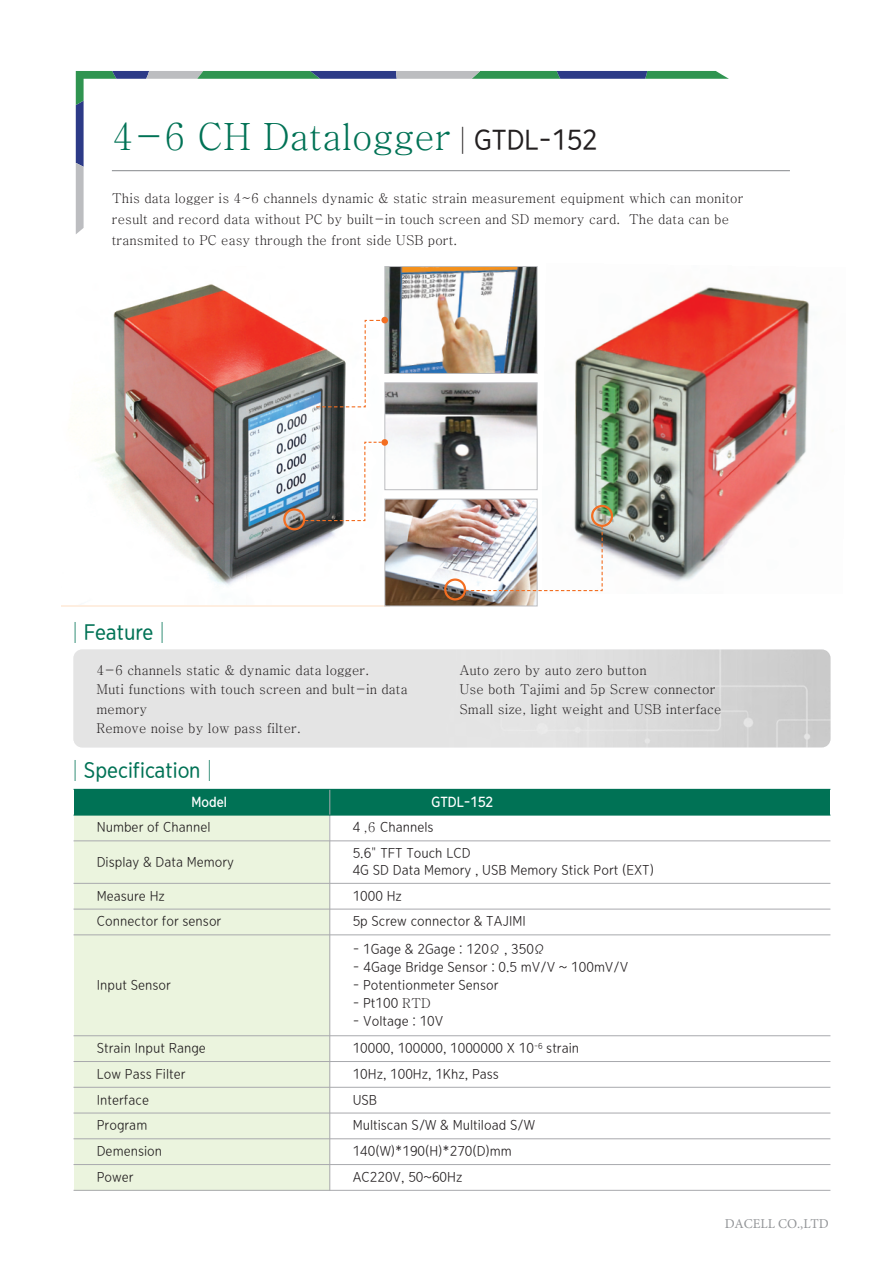
<style>
.page{position:relative;width:893px;height:1263px;background:#fff}
.page>*{position:absolute;margin:0;border:0;box-sizing:border-box;transform-origin:0 0}
.t1{font:500 37.5px "Adobe Myungjo Std";color:#007255;scale:.95 1}
.t2{font:21px "Everyday Gothic R";color:#007255;scale:.95 1}
.t3{font:13.5px/17.9px "Everyday Gothic L";color:#231f20;scale:.95 1}
.t4{font:500 13.5px/19.5px "Adobe Myungjo Std";color:#231f20;scale:.95 1}
.t5{font:13.5px "Everyday Gothic B";color:#fff;scale:.95 1}
.t6{font:13.5px "Minion Pro";color:#939598}
.s1{font-family:"Everyday Gothic R";font-weight:400;font-size:27px;color:#231f20}
.s2{font-family:"Adobe Myungjo Std";font-weight:500}
</style>
<div class="page">
<img style="left:92px;top:284px;width:298px;height:302px">
<img style="left:574px;top:287px;width:259px;height:295px">
<div style="left:74px;top:789px;width:256px;height:26px;background:#007255"></div>
<div style="left:330px;top:789px;width:250px;height:26px;background:#007255"></div>
<div style="left:580px;top:789px;width:250px;height:26px;background:#007255"></div>
<div style="left:74px;top:815px;width:256px;height:26px;background:#ebf4de"></div>
<div style="left:74px;top:841px;width:256px;height:42px;background:#ebf4de"></div>
<div style="left:74px;top:883px;width:256px;height:26px;background:#ebf4de"></div>
<div style="left:74px;top:909px;width:256px;height:26px;background:#ebf4de"></div>
<div style="left:74px;top:935px;width:256px;height:101px;background:#ebf4de"></div>
<div style="left:74px;top:1036px;width:256px;height:25px;background:#ebf4de"></div>
<div style="left:74px;top:1061px;width:256px;height:26px;background:#ebf4de"></div>
<div style="left:74px;top:1087px;width:256px;height:26px;background:#ebf4de"></div>
<div style="left:74px;top:1113px;width:256px;height:26px;background:#ebf4de"></div>
<div style="left:74px;top:1139px;width:256px;height:25px;background:#ebf4de"></div>
<div style="left:74px;top:1164px;width:256px;height:27px;background:#ebf4de"></div>
<hr style="left:329px;top:789px;width:1px;height:402px;background:#a8a9ad">
<hr style="left:74px;top:789px;width:756px;height:1px;background:#007255">
<hr style="left:74px;top:815px;width:756px;height:1px;background:#007255">
<hr style="left:74px;top:840px;width:756px;height:1px;background:#a8a9ad">
<hr style="left:74px;top:883px;width:756px;height:1px;background:#a8a9ad">
<hr style="left:74px;top:909px;width:756px;height:1px;background:#a8a9ad">
<hr style="left:74px;top:934px;width:756px;height:1px;background:#a8a9ad">
<hr style="left:74px;top:1035px;width:756px;height:1px;background:#a8a9ad">
<hr style="left:74px;top:1061px;width:756px;height:1px;background:#a8a9ad">
<hr style="left:74px;top:1087px;width:756px;height:1px;background:#a8a9ad">
<hr style="left:74px;top:1113px;width:756px;height:1px;background:#a8a9ad">
<hr style="left:74px;top:1138px;width:756px;height:1px;background:#a8a9ad">
<hr style="left:74px;top:1164px;width:756px;height:1px;background:#a8a9ad">
<hr style="left:74px;top:1190px;width:756px;height:1px;background:#a8a9ad">
<img style="left:386px;top:268px;width:149px;height:104px">
<div style="left:384px;top:266px;width:153px;height:108px;border:1px solid #bcbdc0"></div>
<img style="left:386px;top:384px;width:149px;height:104px">
<div style="left:384px;top:382px;width:153px;height:108px;border:1px solid #bcbdc0"></div>
<img style="left:386px;top:501px;width:149px;height:103px">
<div style="left:384px;top:499px;width:153px;height:107px;border:1px solid #bcbdc0"></div>
<svg style="left:283px;top:441px;width:104px;height:89px"></svg>
<svg style="left:316px;top:319px;width:70px;height:89px"></svg>
<div style="left:381px;top:317px;width:7px;height:6px;background:#f36e21;border-radius:50%"></div>
<div style="left:381px;top:439px;width:7px;height:7px;background:#f36e21;border-radius:50%"></div>
<img style="left:444px;top:505px;width:169px;height:95px">
<svg style="left:76px;top:71px;width:653px;height:163px"></svg>
<hr style="left:112px;top:170px;width:678px;height:1px;background:#939598">
<h1 class="t1" style="left:112px;top:117px;width:513px">4-6 CH Datalogger<span class="s1">│GTDL-152</span></h1>
<p class="t4" style="left:112px;top:188px;width:666px;line-height:21px">This data logger is 4~6 channels dynamic &amp; static strain measurement equipment which can monitor result and record data without PC by built-in touch screen and SD memory card. The data can be transmited to PC easy through the front side USB port.</p>
<h2 class="t2" style="left:66px;top:622px;width:112px">│Feature│</h2>
<p class="t4" style="left:96px;top:660px;width:329px">4-6 channels static &amp; dynamic data logger.<br>Muti functions with touch screen and bult-in data memory<br>Remove noise by low pass filter.</p>
<p class="t4" style="left:459px;top:660px;width:277px">Auto zero by auto zero button<br>Use both Tajimi and 5p Screw connector<br>Small size, light weight and USB interface</p>
<h2 class="t2" style="left:66px;top:760px;width:161px">│Specification│</h2>
<p class="t5" style="left:192px;top:795px;width:39px">Model</p>
<p class="t5" style="left:432px;top:795px;width:66px">GTDL-152</p>
<p class="t3" style="left:97px;top:819px;width:121px">Number of Channel</p>
<p class="t3" style="left:353px;top:819px;width:87px">4 <span class="s2">,6</span> Channels</p>
<p class="t3" style="left:97px;top:853px;width:146px">Display &amp; Data Memory</p>
<p class="t3" style="left:353px;top:844px;width:319px">5.6" TFT Touch LCD<br>4G SD Data Memory , USB Memory Stick Port (EXT)</p>
<p class="t3" style="left:97px;top:887px;width:73px">Measure Hz</p>
<p class="t3" style="left:353px;top:887px;width:53px">1000 Hz</p>
<p class="t3" style="left:97px;top:913px;width:133px">Connector for sensor</p>
<p class="t3" style="left:353px;top:913px;width:184px">5p Screw connector &amp; TAJIMI</p>
<p class="t3" style="left:97px;top:976px;width:80px">Input Sensor</p>
<p class="t3" style="left:353px;top:940px;width:204px">- 1Gage &amp; 2Gage : 120Ω , 350Ω</p>
<p class="t3" style="left:353px;top:958px;width:292px">- 4Gage Bridge Sensor : 0.5 mV/V ~ 100mV/V</p>
<p class="t3" style="left:353px;top:976px;width:155px">- Potentionmeter Sensor</p>
<p class="t3" style="left:353px;top:994px;width:84px">- Pt100 <span class="s2">RTD</span></p>
<p class="t3" style="left:353px;top:1012px;width:97px">- Voltage : 10V</p>
<p class="t3" style="left:97px;top:1040px;width:116px">Strain Input Range</p>
<p class="t3" style="left:353px;top:1040px;width:240px">10000, 100000, 1000000 X 10<sup>-6</sup> strain</p>
<p class="t3" style="left:97px;top:1065px;width:95px">Low Pass Filter</p>
<p class="t3" style="left:353px;top:1065px;width:155px">10Hz, 100Hz, 1Khz, Pass</p>
<p class="t3" style="left:97px;top:1091px;width:57px">Interface</p>
<p class="t3" style="left:353px;top:1091px;width:27px">USB</p>
<p class="t3" style="left:97px;top:1117px;width:55px">Program</p>
<p class="t3" style="left:353px;top:1117px;width:193px">Multiscan S/W &amp; Multiload S/W</p>
<p class="t3" style="left:97px;top:1143px;width:70px">Demension</p>
<p class="t3" style="left:353px;top:1143px;width:169px">140(W)*190(H)*270(D)mm</p>
<p class="t3" style="left:97px;top:1168px;width:40px">Power</p>
<p class="t3" style="left:353px;top:1168px;width:117px">AC220V, 50~60Hz</p>
<p class="t6" style="left:725px;top:1214px;width:106px">DACELL CO.,LTD</p>
</div>
